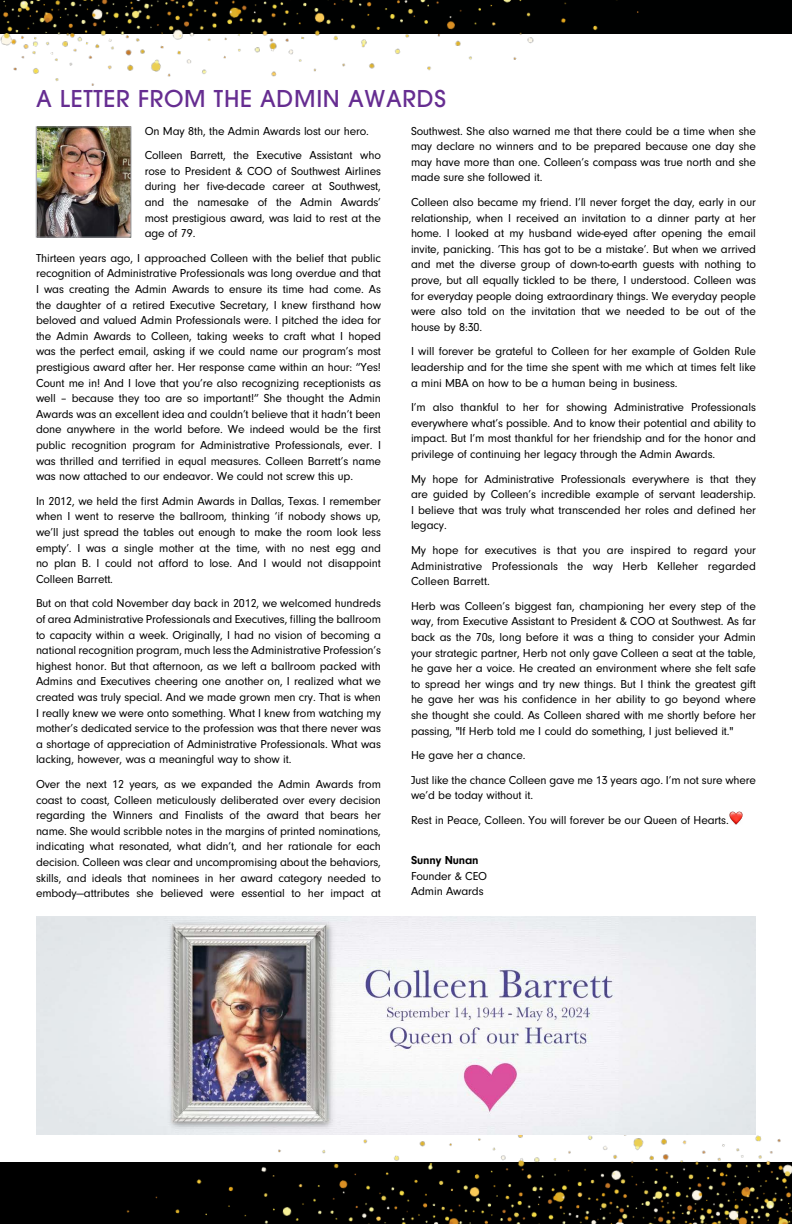
<style>
.page{position:relative;width:792px;height:1224px;background:#fff}
.page>*{position:absolute;margin:0;border:0;box-sizing:border-box;transform-origin:0 0}
.t1{font:500 23px "ITC Avant Garde Pro";letter-spacing:.03em;color:#662d91}
.t2{font:12px/15.6px "Neuzeit Gro";letter-spacing:-.01em;color:#000;text-align:justify}
.t3{font:700 12px "Neuzeit Gro";letter-spacing:-.01em;color:#000}
</style>
<div class="page">
<img style="left:0;top:0;width:792px;height:238px">
<img style="left:0;top:1134px;width:792px;height:90px">
<img style="left:38px;top:129px;width:91px;height:106px">
<div style="left:36px;top:127px;width:95px;height:110px;border:1px solid #949599"></div>
<img style="left:36px;top:916px;width:720px;height:218px">
<svg style="left:729px;top:812px;width:13px;height:13px"></svg>
<h1 class="t1" style="left:36px;top:84px;width:411px">A LETTER FROM THE ADMIN AWARDS</h1>
<p class="t2" style="left:145px;top:119px;width:238px;line-height:24.6px">On May 8th, the Admin Awards lost our hero.<br>Colleen Barrett, the Executive Assistant who</p>
<p class="t2" style="left:145px;top:163px;width:238px">rose to President &amp; COO of Southwest Airlines during her five-decade career at Southwest, and the namesake of the Admin Awards’ most prestigious award, was laid to rest at the age of 79.</p>
<p class="t2" style="left:36px;top:250px;width:347px">Thirteen years ago, I approached Colleen with the belief that public recognition of Administrative Professionals was long overdue and that I was creating the Admin Awards to ensure its time had come. As the daughter of a retired Executive Secretary, I knew firsthand how beloved and valued Admin Professionals were. I pitched the idea for the Admin Awards to Colleen, taking weeks to craft what I hoped was the perfect email, asking if we could name our program’s most prestigious award after her. Her response came within an hour: “Yes!<br>Count me in! And I love that you’re also recognizing receptionists as well – because they too are so important!” She thought the Admin Awards was an excellent idea and couldn’t believe that it hadn’t been done anywhere in the world before. We indeed would be the first public recognition program for Administrative Professionals, ever. I was thrilled and terrified in equal measures. Colleen Barrett’s name was now attached to our endeavor. We could not screw this up.</p>
<p class="t2" style="left:36px;top:493px;width:347px">In 2012, we held the first Admin Awards in Dallas, Texas. I remember when I went to reserve the ballroom, thinking ‘if nobody shows up, we’ll just spread the tables out enough to make the room look less empty’. I was a single mother at the time, with no nest egg and no plan B. I could not afford to lose. And I would not disappoint Colleen Barrett.</p>
<p class="t2" style="left:36px;top:596px;width:347px">But on that cold November day back in 2012, we welcomed hundreds of area Administrative Professionals and Executives, filling the ballroom to capacity within a week. Originally, I had no vision of becoming a national recognition program, much less the Administrative Profession’s highest honor. But that afternoon, as we left a ballroom packed with Admins and Executives cheering one another on, I realized what we created was truly special. And we made grown men cry. That is when I really knew we were onto something. What I knew from watching my mother’s dedicated service to the profession was that there never was a shortage of appreciation of Administrative Professionals. What was lacking, however, was a meaningful way to show it.</p>
<p class="t2" style="left:36px;top:776px;width:347px">Over the next 12 years, as we expanded the Admin Awards from coast to coast, Colleen meticulously deliberated over every decision regarding the Winners and Finalists of the award that bears her name. She would scribble notes in the margins of printed nominations, indicating what resonated, what didn’t, and her rationale for each decision. Colleen was clear and uncompromising about the behaviors, skills, and ideals that nominees in her award category needed to embody—attributes she believed were essential to her impact at</p>
<p class="t2" style="left:411px;top:123px;width:347px">Southwest. She also warned me that there could be a time when she may declare no winners and to be prepared because one day she may have more than one. Colleen’s compass was true north and she made sure she followed it.</p>
<p class="t2" style="left:411px;top:194px;width:347px">Colleen also became my friend. I’ll never forget the day, early in our relationship, when I received an invitation to a dinner party at her home. I looked at my husband wide-eyed after opening the email invite, panicking. ‘This has got to be a mistake’. But when we arrived and met the diverse group of down-to-earth guests with nothing to prove, but all equally tickled to be there, I understood. Colleen was for everyday people doing extraordinary things. We everyday people were also told on the invitation that we needed to be out of the house by 8:30.</p>
<p class="t2" style="left:411px;top:344px;width:347px">I will forever be grateful to Colleen for her example of Golden Rule leadership and for the time she spent with me which at times felt like a mini MBA on how to be a human being in business.</p>
<p class="t2" style="left:411px;top:400px;width:347px">I’m also thankful to her for showing Administrative Professionals everywhere what’s possible. And to know their potential and ability to impact. But I’m most thankful for her friendship and for the honor and privilege of continuing her legacy through the Admin Awards.</p>
<p class="t2" style="left:411px;top:471px;width:347px">My hope for Administrative Professionals everywhere is that they are guided by Colleen’s incredible example of servant leadership.<br>I believe that was truly what transcended her roles and defined her legacy.</p>
<p class="t2" style="left:411px;top:542px;width:347px">My hope for executives is that you are inspired to regard your Administrative Professionals the way Herb Kelleher regarded Colleen Barrett.</p>
<p class="t2" style="left:411px;top:598px;width:347px">Herb was Colleen’s biggest fan, championing her every step of the way, from Executive Assistant to President &amp; COO at Southwest. As far back as the 70s, long before it was a thing to consider your Admin your strategic partner, Herb not only gave Colleen a seat at the table, he gave her a voice. He created an environment where she felt safe to spread her wings and try new things. But I think the greatest gift he gave her was his confidence in her ability to go beyond where she thought she could. As Colleen shared with me shortly before her passing, "If Herb told me I could do something, I just believed it."</p>
<p class="t2" style="left:411px;top:743px;width:347px;line-height:24.6px">He gave her a chance.<br>Just like the chance Colleen gave me 13 years ago. I’m not sure where</p>
<p class="t2" style="left:411px;top:783px;width:319px;line-height:24.6px">we’d be today without it.<br>Rest in Peace, Colleen. You will forever be our Queen of Hearts.</p>
<p class="t3" style="left:411px;top:854px;width:69px">Sunny Nunan</p>
<p class="t2" style="left:411px;top:868px;width:78px">Founder &amp; CEO<br>Admin Awards</p>
</div>
